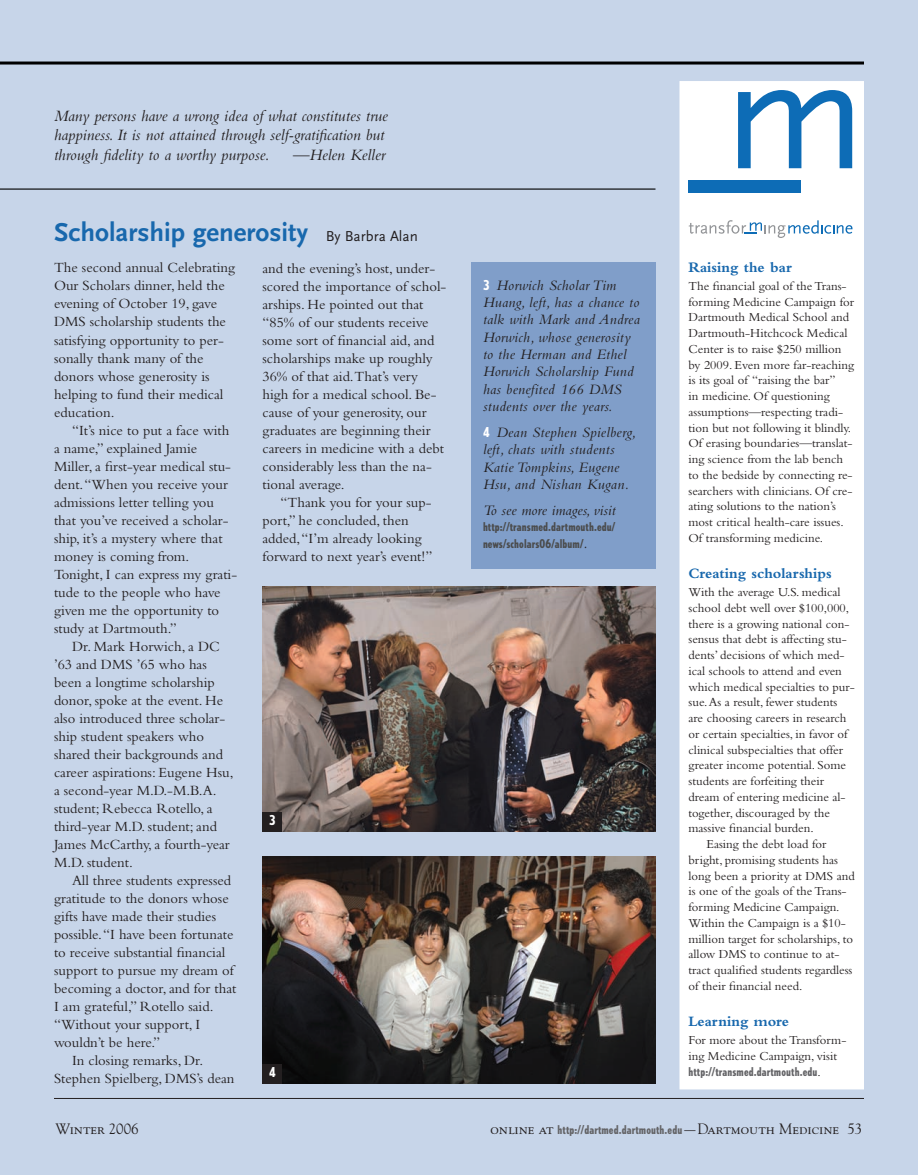
<style>
.page{position:relative;width:918px;height:1175px;background:#fff}
.page>*{position:absolute;margin:0;border:0;box-sizing:border-box;transform-origin:0 0}
.t1{font:700 27px "Scala Sans";color:#1868ad}
.t2{font:italic 16.5px/19.8px "Bembo";color:#231f20}
.t3{font:italic 15px/17.2px "Bembo";letter-spacing:.02em;color:#231f20}
.t4{font:700 15px "Bembo";color:#1868ad}
.t5{font:15px "Goudy SC";color:#231f20}
.t6{font:14.7px/18px "Bembo";color:#231f20}
.t7{font:800 condensed 13.5px "Tempo";color:#fff}
.t8{font:12.75px/15.8px "Bembo";color:#231f20}
.t9{font:800 condensed 12px "Tempo";letter-spacing:.01em;color:#636366}
.t10{font:800 condensed 12px/17px "Tempo";letter-spacing:.01em;color:#4b4c4d}
.s1{font-weight:400;font-size:15px;color:#231f20}
.s2{font-family:"Tempo";font-weight:800;font-style:normal;font-stretch:condensed;font-size:13.5px;color:#fff}
.s3{font-family:"Bembo";font-weight:400;font-style:italic;font-stretch:normal;font-size:15px;color:#231f20}
.s4{font-family:"Bembo";font-weight:400;font-stretch:normal;font-size:12.75px;color:#231f20}
.s5{font-family:"Goudy"}
.s6{font-family:"Goudy SC";font-weight:400;font-stretch:normal;font-size:15px;color:#231f20}
.s7{font-family:"Goudy";font-weight:400;font-stretch:normal;font-size:15px;color:#231f20}
</style>
<div class="page">
<div style="left:0;top:0;width:918px;height:1174px;background:#c7d5e9"></div>
<hr style="left:54px;top:1098px;width:810px;height:1px;background:#231f20">
<div style="left:680px;top:82px;width:183px;height:1006px;background:#fff"></div>
<div style="left:680px;top:81px;width:184px;height:1008px;border:2px solid #fff"></div>
<svg style="left:738px;top:90px;width:114px;height:78px"></svg>
<div style="left:688px;top:181px;width:113px;height:12px;background:#0d6cb6"></div>
<hr style="left:0;top:62px;width:864px;height:2px;background:#000">
<hr style="left:0;top:188px;width:656px;height:2px;background:#000">
<svg style="left:689px;top:220px;width:163px;height:18px"></svg>
<div style="left:471px;top:262px;width:185px;height:306px;background:#809ec9"></div>
<img style="left:262px;top:856px;width:394px;height:227px">
<div style="left:262px;top:1064px;width:20px;height:19px;background:#231f20"></div>
<img style="left:262px;top:586px;width:394px;height:245px">
<div style="left:262px;top:812px;width:20px;height:19px;background:#231f20"></div>
<p class="t2" style="left:54px;top:107px;width:335px">Many persons have a wrong idea of what constitutes true happiness. It is not attained through self-gratification but through fidelity to a worthy purpose.</p>
<p class="t2" style="left:293px;top:147px;width:94px">—Helen Keller</p>
<h1 class="t1" style="left:54px;top:223px;width:365px">Scholarship generosity <span class="s1">By Barbra Alan</span></h1>
<p class="t6" style="left:54px;top:260px;width:182px">The second annual Celebrating<br>Our Scholars dinner, held the evening of October 19, gave<br>DMS scholarship students the satisfying opportunity to per&shy;sonally thank many of the donors whose generosity is helping to fund their medical education.</p>
<p class="t6" style="left:54px;top:422px;width:185px;text-indent:18px">“It’s nice to put a face with a name,” explained Jamie<br>Miller, a first-year medical stu&shy;dent.“When you receive your admissions letter telling you that you’ve received a scholar&shy;ship, it’s a mystery where that money is coming from.<br>Tonight, I can express my grati&shy;tude to the people who have given me the opportunity to study at Dartmouth.”</p>
<p class="t6" style="left:54px;top:638px;width:181px;text-indent:18px">Dr. Mark Horwich, a DC ’63 and DMS ’65 who has been a longtime scholarship donor, spoke at the event. He also introduced three scholar&shy;ship student speakers who shared their backgrounds and career aspirations: Eugene Hsu, a second-year M.D.-M.B.A. student; Rebecca Rotello, a third-year M.D. student; and<br>James McCarthy, a fourth-year<br>M.D. student.</p>
<p class="t6" style="left:72px;top:872px;width:161px">All three students expressed</p>
<p class="t6" style="left:54px;top:890px;width:176px">gratitude to the donors whose</p>
<p class="t6" style="left:54px;top:908px;width:164px">gifts have made their studies</p>
<p class="t6" style="left:54px;top:926px;width:181px">possible.“I have been fortunate</p>
<p class="t6" style="left:54px;top:944px;width:173px">to receive substantial financial</p>
<p class="t6" style="left:54px;top:962px;width:181px">support to pursue my dream of</p>
<p class="t6" style="left:54px;top:980px;width:184px">becoming a doctor, and for that</p>
<p class="t6" style="left:54px;top:998px;width:161px">I am grateful,” Rotello said.</p>
<p class="t6" style="left:54px;top:1016px;width:148px">“Without your support, I</p>
<p class="t6" style="left:54px;top:1034px;width:108px">wouldn’t be here.”</p>
<p class="t6" style="left:72px;top:1052px;width:133px">In closing remarks, Dr.</p>
<p class="t6" style="left:54px;top:1070px;width:182px">Stephen Spielberg, DMS’s dean</p>
<p class="t6" style="left:263px;top:260px;width:185px">and the evening’s host, under&shy;scored the importance of schol&shy;arships. He pointed out that “85% of our students receive some sort of financial aid, and scholarships make up roughly<br>36% of that aid.That’s very high for a medical school. Be&shy;cause of your generosity, our graduates are beginning their careers in medicine with a debt considerably less than the na&shy;tional average.</p>
<p class="t6" style="left:263px;top:494px;width:171px;text-indent:18px">“Thank you for your sup&shy;port,” he concluded, then added,“I’m already looking forward to next year’s event!”</p>
<p class="t7" style="left:269px;top:815px;width:8px">3</p>
<p class="t7" style="left:269px;top:1067px;width:8px">4</p>
<p class="t3" style="left:483px;top:278px;width:158px"><span class="s2">3</span> Horwich Scholar Tim<br>Huang, left, has a chance to talk with Mark and Andrea<br>Horwich, whose generosity to the Herman and Ethel<br>Horwich Scholarship Fund has benefited 166 DMS students over the years.</p>
<p class="t3" style="left:483px;top:425px;width:155px"><span class="s2">4</span> Dean Stephen Spielberg, left, chats with students<br>Katie Tompkins, Eugene<br>Hsu, and Nishan Kugan.</p>
<p class="t3" style="left:483px;top:503px;width:134px">To see more images, visit</p>
<p class="t10" style="left:483px;top:519px;width:134px">http://transmed.dartmouth.edu/ news/scholars06/album/<span class="s3">.</span></p>
<p class="t4" style="left:688px;top:262px;width:105px">Raising the bar</p>
<p class="t8" style="left:688px;top:279px;width:167px">The financial goal of the Trans&shy;forming Medicine Campaign for<br>Dartmouth Medical School and<br>Dartmouth-Hitchcock Medical<br>Center is to raise $250 million by 2009. Even more far-reaching is its goal of “raising the bar”<br>in medicine. Of questioning assumptions—respecting tradi&shy;tion but not following it blindly.<br>Of erasing boundaries—translat&shy;ing science from the lab bench to the bedside by connecting re&shy;searchers with clinicians. Of cre&shy;ating solutions to the nation’s most critical health-care issues.<br>Of transforming medicine.</p>
<p class="t4" style="left:688px;top:568px;width:145px">Creating scholarships</p>
<p class="t8" style="left:688px;top:585px;width:154px">With the average U.S. medical</p>
<p class="t8" style="left:689px;top:601px;width:162px">school debt well over $100,000,</p>
<p class="t8" style="left:689px;top:617px;width:163px">there is a growing national con-</p>
<p class="t8" style="left:689px;top:632px;width:160px">sensus that debt is affecting stu-</p>
<p class="t8" style="left:689px;top:648px;width:158px">dents’ decisions of which med-</p>
<p class="t8" style="left:689px;top:664px;width:155px">ical schools to attend and even</p>
<p class="t8" style="left:689px;top:680px;width:168px">which medical specialties to pur-</p>
<p class="t8" style="left:689px;top:695px;width:150px">sue.As a result, fewer students</p>
<p class="t8" style="left:689px;top:711px;width:160px">are choosing careers in research</p>
<p class="t8" style="left:689px;top:727px;width:161px">or certain specialties, in favor of</p>
<p class="t8" style="left:689px;top:743px;width:156px">clinical subspecialties that offer</p>
<p class="t8" style="left:689px;top:758px;width:159px">greater income potential. Some</p>
<p class="t8" style="left:689px;top:774px;width:137px">students are forfeiting their</p>
<p class="t8" style="left:689px;top:790px;width:159px">dream of entering medicine al-</p>
<p class="t8" style="left:689px;top:806px;width:143px">together, discouraged by the</p>
<p class="t8" style="left:689px;top:821px;width:127px">massive financial burden.</p>
<p class="t8" style="left:707px;top:837px;width:122px">Easing the debt load for</p>
<p class="t8" style="left:689px;top:853px;width:151px">bright, promising students has</p>
<p class="t8" style="left:689px;top:869px;width:168px">long been a priority at DMS and</p>
<p class="t8" style="left:689px;top:884px;width:160px">is one of the goals of the Trans-</p>
<p class="t8" style="left:689px;top:900px;width:153px">forming Medicine Campaign.</p>
<p class="t8" style="left:689px;top:916px;width:159px">Within the Campaign is a $10-</p>
<p class="t8" style="left:689px;top:932px;width:166px">million target for scholarships, to</p>
<p class="t8" style="left:689px;top:947px;width:153px">allow DMS to continue to at-</p>
<p class="t8" style="left:689px;top:963px;width:165px">tract qualified students regardless</p>
<p class="t8" style="left:689px;top:979px;width:115px">of their financial need.</p>
<p class="t4" style="left:688px;top:1016px;width:102px">Learning more</p>
<p class="t8" style="left:688px;top:1033px;width:159px">For more about the Transform&shy;ing Medicine Campaign, visit</p>
<p class="t9" style="left:688px;top:1066px;width:134px">http://transmed.dartmouth.edu<span class="s4">.</span></p>
<p class="t5" style="left:56px;top:1122px;width:85px">Winter <span class="s5">2006</span></p>
<p class="t9" style="left:491px;top:1124px;width:373px"><span class="s6">online at</span> http://dartmed.dartmouth.edu<span class="s6">—Dartmouth Medicine</span> <span class="s7">53</span></p>
</div>
